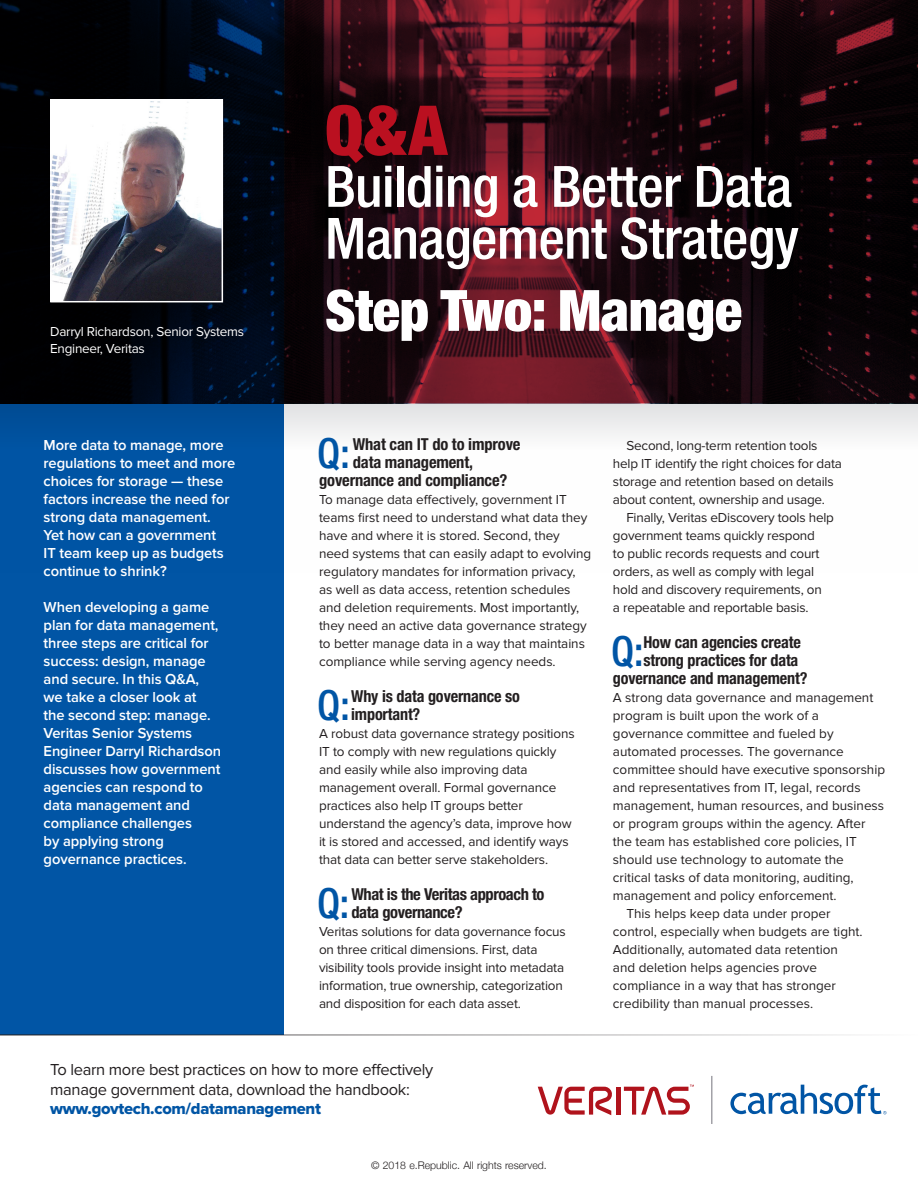
<style>
.page{position:relative;width:918px;height:1188px;background:#fff}
.page>*{position:absolute;margin:0;border:0;box-sizing:border-box;transform-origin:0 0}
.t1{font:900 condensed 68.85px "Helvetica Neue LT Std";color:#ba1020}
.t2{font:500 condensed 57px/51.9px "Helvetica Neue LT Std";letter-spacing:-.01em;color:#fff}
.t3{font:900 condensed 57px "Helvetica Neue LT Std";letter-spacing:-.01em;color:#fff}
.t4{font:500 condensed 41.7px "Helvetica Neue LT Std";color:#0155a5}
.t5{font:700 condensed 16.5px/18px "Helvetica Neue LT Std";letter-spacing:-.01em;color:#231f20}
.t6{font:16.5px/19.5px "Proxima Nova";letter-spacing:-.02em;color:#231f20}
.t7{font:600 15px/18px "Proxima Nova";letter-spacing:-.005em;color:#fff}
.t8{font:13.5px/18px "Proxima Nova";letter-spacing:-.005em;color:#231f20}
.t9{font:13.5px/16.5px "Proxima Nova";letter-spacing:-.02em;color:#fff}
.t10{font:300 10.5px "Helvetica Neue";color:#231f20}
.s1{font-family:"Proxima Nova Extrabld";color:#0155a5}
</style>
<div class="page">
<svg style="left:284px;top:404px;width:634px;height:32px;fill:#eaeaeb"></svg>
<div style="left:0;top:0;width:284px;height:1035px;background:#0155a5"></div>
<svg style="left:311px;top:0;width:607px;height:404px;background:#2b0b12"></svg>
<svg style="left:0;top:0;width:311px;height:404px;background:#01040c"></svg>
<svg style="left:49px;top:98px;width:175px;height:205px;background:#a09ea4"></svg>
<hr style="left:0;top:1035px;width:918px;height:1px;background:#231f20">
<hr style="left:616px;top:1087px;width:4px;height:28px;background:#b0131c">
<svg style="left:538px;top:1087px;width:74px;height:28px"></svg>
<svg style="left:624px;top:1085px;width:70px;height:30px"></svg>
<svg style="left:730px;top:1085px;width:156px;height:29px"></svg>
<hr style="left:712px;top:1076px;width:1px;height:48px;background:#75737c">
<p class="t9" style="left:50px;top:324px;width:195px">Darryl Richardson, Senior Systems<br>Engineer, Veritas</p>
<p class="t7" style="left:44px;top:436px;width:193px">More data to manage, more regulations to meet and more choices for storage — these factors increase the need for strong data management.<br>Yet how can a government<br>IT team keep up as budgets continue to shrink?</p>
<p class="t7" style="left:44px;top:598px;width:179px">When developing a game plan for data management, three steps are critical for success: design, manage and secure. In this Q&amp;A, we take a closer look at the second step: manage.<br>Veritas Senior Systems<br>Engineer Darryl Richardson discusses how government agencies can respond to data management and compliance challenges<br>by applying strong governance practices.</p>
<p class="t1" style="left:325px;top:88px;width:124px">Q&amp;A</p>
<p class="t2" style="left:325px;top:160px;width:475px">Building a Better Data<br>Management Strategy</p>
<p class="t3" style="left:325px;top:275px;width:419px">Step Two: Manage</p>
<p class="t4" style="left:317px;top:428px;width:34px">Q:</p>
<p class="t5" style="left:353px;top:435px;width:169px">What can IT do to improve</p>
<p class="t5" style="left:353px;top:453px;width:122px">data management,</p>
<p class="t5" style="left:319px;top:471px;width:190px">governance and compliance?</p>
<p class="t8" style="left:319px;top:491px;width:274px">To manage data effectively, government IT teams first need to understand what data they have and where it is stored. Second, they need systems that can easily adapt to evolving regulatory mandates for information privacy, as well as data access, retention schedules and deletion requirements. Most importantly, they need an active data governance strategy to better manage data in a way that maintains compliance while serving agency needs.</p>
<p class="t4" style="left:317px;top:680px;width:34px">Q:</p>
<p class="t5" style="left:351px;top:687px;width:170px">Why is data governance so important?</p>
<p class="t8" style="left:319px;top:725px;width:257px">A robust data governance strategy positions IT to comply with new regulations quickly and easily while also improving data management overall. Formal governance practices also help IT groups better understand the agency’s data, improve how it is stored and accessed, and identify ways that data can better serve stakeholders.</p>
<p class="t4" style="left:317px;top:878px;width:34px">Q:</p>
<p class="t5" style="left:351px;top:885px;width:194px">What is the Veritas approach to data governance?</p>
<p class="t8" style="left:319px;top:923px;width:248px">Veritas solutions for data governance focus on three critical dimensions. First, data visibility tools provide insight into metadata information, true ownership, categorization and disposition for each data asset.</p>
<p class="t8" style="left:613px;top:437px;width:230px;text-indent:14px">Second, long-term retention tools help IT identify the right choices for data storage and retention based on details about content, ownership and usage.</p>
<p class="t8" style="left:613px;top:509px;width:223px;text-indent:14px">Finally, Veritas eDiscovery tools help government teams quickly respond<br>to public records requests and court orders, as well as comply with legal hold and discovery requirements, on<br>a repeatable and reportable basis.</p>
<p class="t4" style="left:611px;top:626px;width:34px">Q:</p>
<p class="t5" style="left:643px;top:633px;width:159px">How can agencies create</p>
<p class="t5" style="left:643px;top:651px;width:156px">strong practices for data</p>
<p class="t5" style="left:613px;top:669px;width:196px">governance and management?</p>
<p class="t8" style="left:613px;top:689px;width:274px">A strong data governance and management program is built upon the work of a governance committee and fueled by automated processes. The governance committee should have executive sponsorship and representatives from IT, legal, records management, human resources, and business or program groups within the agency. After the team has established core policies, IT should use technology to automate the critical tasks of data monitoring, auditing, management and policy enforcement.</p>
<p class="t8" style="left:613px;top:905px;width:251px;text-indent:14px">This helps keep data under proper control, especially when budgets are tight.<br>Additionally, automated data retention and deletion helps agencies prove compliance in a way that has stronger credibility than manual processes.</p>
<p class="t6" style="left:50px;top:1060px;width:385px">To learn more best practices on how to more effectively manage government data, download the handbook: <span class="s1">www.govtech.com/datamanagement</span></p>
<p class="t10" style="left:371px;top:1156px;width:177px">© 2018 e.Republic. All rights reserved.</p>
</div>
